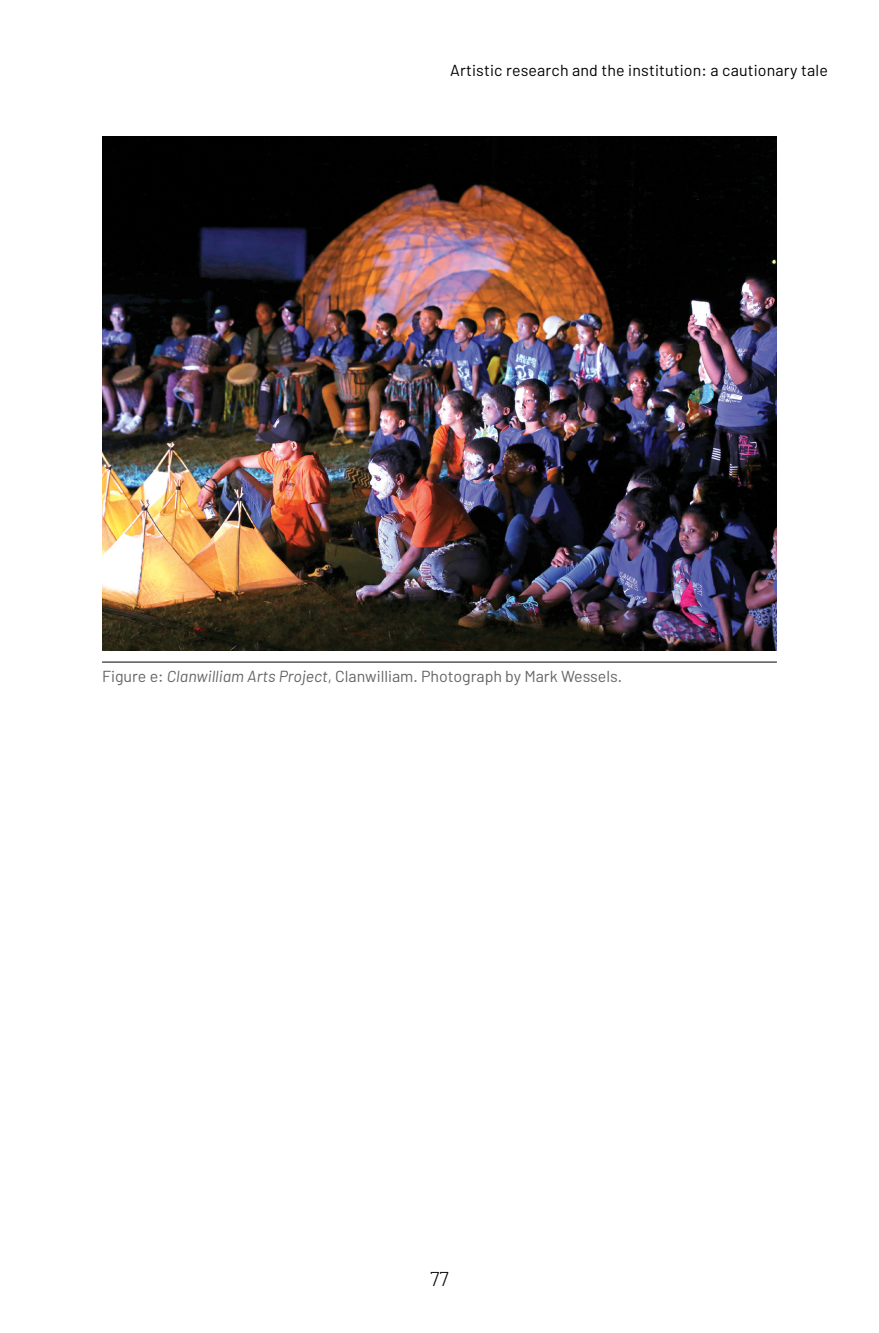
<style>
.page{position:relative;width:879px;height:1333px;background:#fff}
.page>*{position:absolute;margin:0;border:0;box-sizing:border-box;transform-origin:0 0}
.t1{font:300 20px "Barlow";color:#000}
.t2{font:16px "Barlow";color:#636466}
.t3{font:16px "Barlow";letter-spacing:.01em;color:#000}
.s1{font-style:italic}
</style>
<div class="page">
<img style="left:102px;top:136px;width:675px;height:515px">
<hr style="left:102px;top:661px;width:675px;height:1px;background:#000">
<p class="t3" style="left:450px;top:60px;width:379px">Artistic research and the institution: a cautionary tale</p>
<p class="t2" style="left:102px;top:666px;width:522px">Figure e: <span class="s1">Clanwilliam Arts Project</span>, Clanwilliam. Photograph by Mark Wessels.</p>
<p class="t1" style="left:430px;top:1264px;width:20px">77</p>
</div>
